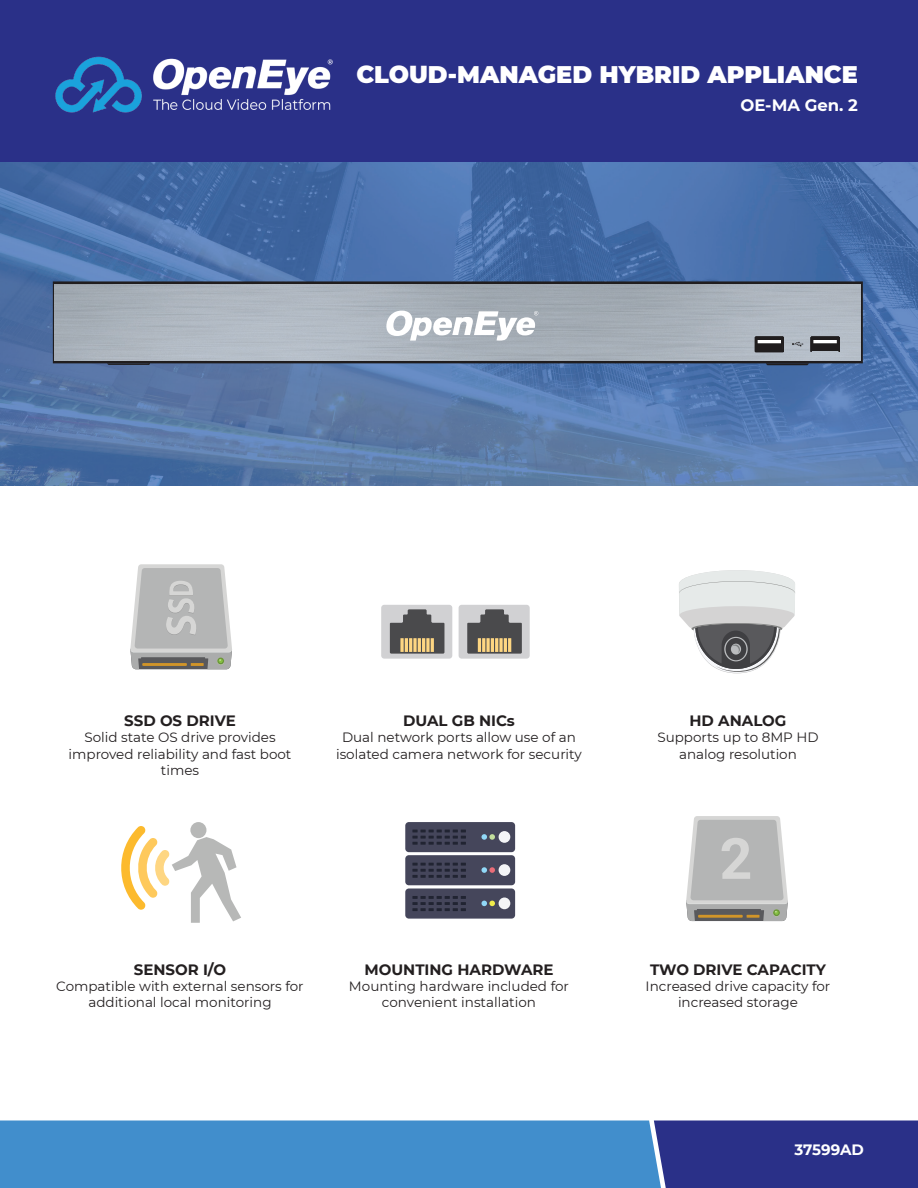
<style>
.page{position:relative;width:918px;height:1188px;background:#fff}
.page>*{position:absolute;margin:0;border:0;box-sizing:border-box;transform-origin:0 0}
.t1{font:700 57px "Roboto";color:#d6d6d5}
.t2{font:900 24px "Montserrat";color:#fff}
.t3{font:700 16.5px "Montserrat";color:#fff}
.t4{font:700 15px "Montserrat";color:#231f20}
.t5{font:700 15px "Montserrat";letter-spacing:-.005em;color:#fff}
.t6{font:13.5px/16.2px "Montserrat";color:#231f20;text-align:center}
</style>
<div class="page">
<div style="left:0;top:0;width:918px;height:162px;background:#2a3088"></div>
<div style="left:0;top:1120px;width:654px;height:68px;background:#418ecc"></div>
<div style="left:654px;top:1120px;width:264px;height:68px;background:#2a3088"></div>
<img style="left:0;top:162px;width:918px;height:324px">
<img style="left:55px;top:56px;width:278px;height:57px">
<svg style="left:679px;top:570px;width:116px;height:103px"></svg>
<svg style="left:53px;top:281px;width:810px;height:82px;background:#494c53"></svg>
<img style="left:55px;top:285px;width:806px;height:75px">
<svg style="left:792px;top:342px;width:12px;height:4px"></svg>
<svg style="left:811px;top:337px;width:28px;height:15px"></svg>
<svg style="left:755px;top:337px;width:29px;height:15px"></svg>
<svg style="left:386px;top:311px;width:152px;height:30px"></svg>
<svg style="left:107px;top:363px;width:43px;height:2px"></svg>
<svg style="left:766px;top:363px;width:43px;height:2px"></svg>
<div style="left:190px;top:822px;width:16px;height:16px;background:#b7b8b7;border-radius:50%"></div>
<svg style="left:121px;top:826px;width:120px;height:97px"></svg>
<svg style="left:130px;top:564px;width:102px;height:105px;background:#bab9b7"></svg>
<svg style="left:686px;top:816px;width:102px;height:105px;background:#b7b7b5"></svg>
<div style="left:381px;top:605px;width:71px;height:54px;background:#d1d1d3;border-radius:3px"></div>
<svg style="left:390px;top:609px;width:54px;height:45px"></svg>
<div style="left:459px;top:605px;width:71px;height:54px;background:#d1d1d3;border-radius:3px"></div>
<svg style="left:467px;top:609px;width:55px;height:45px"></svg>
<div style="left:405px;top:822px;width:110px;height:30px;background:#45465b;border-radius:4px"></div>
<svg style="left:412px;top:830px;width:54px;height:15px"></svg>
<svg style="left:481px;top:834px;width:14px;height:6px"></svg>
<div style="left:499px;top:831px;width:11px;height:12px;background:#f4f5f7;border-radius:50%"></div>
<div style="left:405px;top:855px;width:110px;height:30px;background:#45465b;border-radius:4px"></div>
<svg style="left:412px;top:863px;width:54px;height:15px"></svg>
<svg style="left:481px;top:867px;width:14px;height:6px"></svg>
<div style="left:499px;top:864px;width:11px;height:12px;background:#f4f5f7;border-radius:50%"></div>
<div style="left:405px;top:889px;width:110px;height:30px;background:#45465b;border-radius:4px"></div>
<svg style="left:412px;top:896px;width:54px;height:15px"></svg>
<svg style="left:481px;top:901px;width:14px;height:5px"></svg>
<div style="left:499px;top:898px;width:11px;height:11px;background:#f4f5f7;border-radius:50%"></div>
<h2 class="t2" style="left:356px;top:57px;width:503px">CLOUD-MANAGED HYBRID APPLIANCE</h2>
<p class="t3" style="left:741px;top:93px;width:119px">OE-MA Gen. 2</p>
<p class="t4" style="left:124px;top:710px;width:113px">SSD OS DRIVE</p>
<p class="t6" style="left:69px;top:729px;width:224px">Solid state OS drive provides improved reliability and fast boot times</p>
<p class="t4" style="left:403px;top:710px;width:113px">DUAL GB NICs</p>
<p class="t6" style="left:336px;top:729px;width:247px">Dual network ports allow use of an isolated camera network for security</p>
<p class="t4" style="left:134px;top:959px;width:94px">SENSOR I/O</p>
<p class="t6" style="left:56px;top:978px;width:249px">Compatible with external sensors for additional local monitoring</p>
<p class="t4" style="left:364px;top:959px;width:191px">MOUNTING HARDWARE</p>
<p class="t6" style="left:349px;top:978px;width:222px">Mounting hardware included for convenient installation</p>
<p class="t4" style="left:690px;top:710px;width:98px">HD ANALOG</p>
<p class="t6" style="left:657px;top:729px;width:163px">Supports up to 8MP HD analog resolution</p>
<h1 class="t1" style="left:720px;top:819px;width:34px">2</h1>
<p class="t4" style="left:650px;top:959px;width:177px">TWO DRIVE CAPACITY</p>
<p class="t6" style="left:646px;top:978px;width:186px">Increased drive capacity for increased storage</p>
<p class="t5" style="left:794px;top:1139px;width:71px">37599AD</p>
</div>
